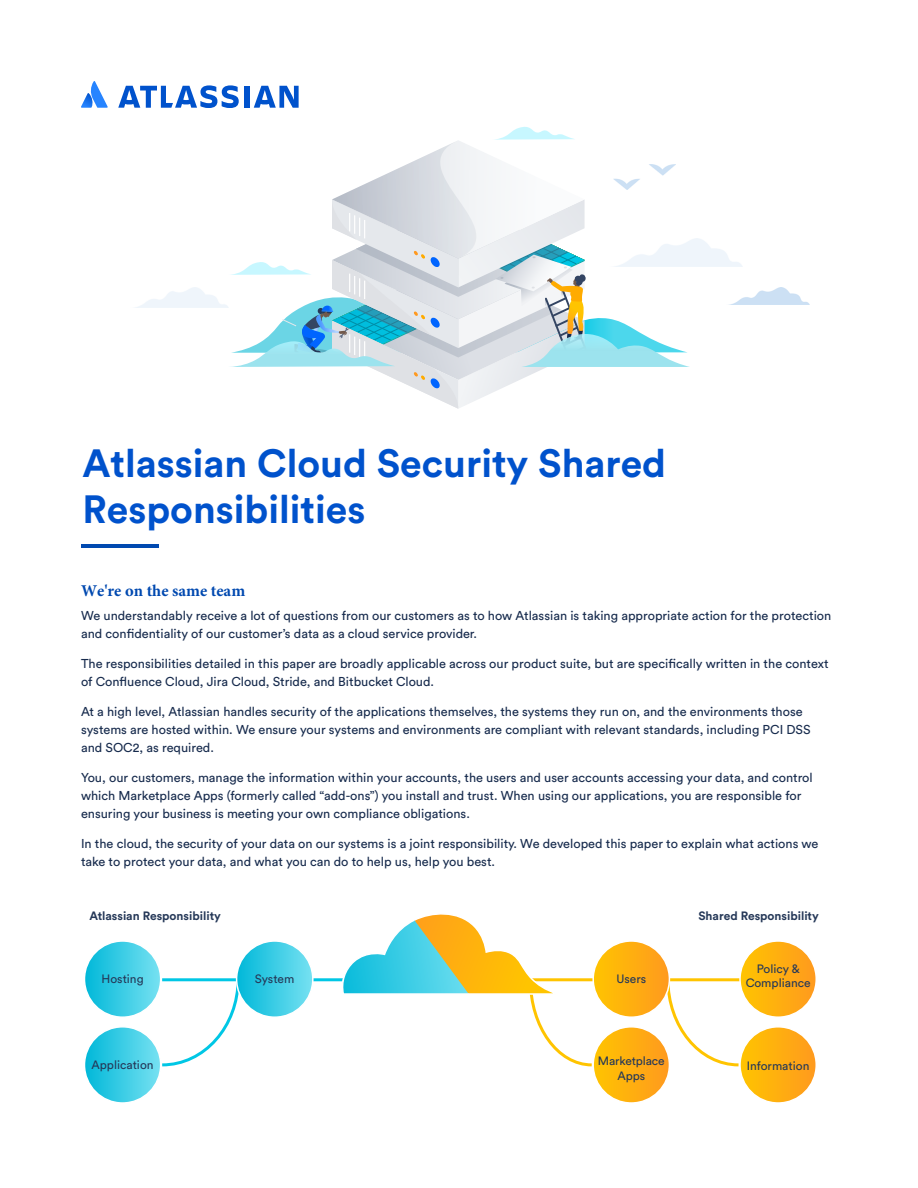
<style>
.page{position:relative;width:918px;height:1188px;background:#fff}
.page>*{position:absolute;margin:0;border:0;box-sizing:border-box;transform-origin:0 0}
.t1{font:700 39px/46.8px "Circular Pro";color:#0052cc}
.t2{font:700 16.5px "Minion Pro";color:#0049b0}
.t3{font:12.75px/18px "Circular Pro";color:#172b4d}
.t4{font:12px/14.4px "Circular Pro";color:#253858;text-align:center}
.t5{font:700 12px "Circular Pro";color:#253858}
</style>
<div class="page">
<hr style="left:81px;top:544px;width:78px;height:4px;background:#0049b0">
<img style="left:733px;top:287px;width:76px;height:17px">
<svg style="left:228px;top:127px;width:462px;height:282px"></svg>
<svg style="left:667px;top:981px;width:72px;height:86px"></svg>
<svg style="left:162px;top:981px;width:77px;height:86px"></svg>
<hr style="left:162px;top:978px;width:218px;height:3px;background:#00c7e5">
<svg style="left:84px;top:941px;width:77px;height:76px;background:#41cee6"></svg>
<div style="left:84px;top:940px;width:77px;height:78px;border:2px solid #fff;border-radius:50%"></div>
<hr style="left:532px;top:978px;width:270px;height:3px;background:#ffc400">
<svg style="left:84px;top:1027px;width:77px;height:76px;background:#41cee6"></svg>
<div style="left:84px;top:1026px;width:77px;height:78px;border:2px solid #fff;border-radius:50%"></div>
<svg style="left:237px;top:941px;width:76px;height:76px;background:#40cde5"></svg>
<div style="left:236px;top:940px;width:78px;height:78px;border:2px solid #fff;border-radius:50%"></div>
<svg style="left:740px;top:941px;width:76px;height:76px;background:#ffb015"></svg>
<div style="left:739px;top:940px;width:78px;height:78px;border:2px solid #fff;border-radius:50%"></div>
<svg style="left:740px;top:1027px;width:76px;height:76px;background:#ffb015"></svg>
<div style="left:739px;top:1026px;width:78px;height:78px;border:2px solid #fff;border-radius:50%"></div>
<svg style="left:593px;top:941px;width:76px;height:76px;background:#ffb015"></svg>
<div style="left:592px;top:940px;width:78px;height:78px;border:2px solid #fff;border-radius:50%"></div>
<svg style="left:593px;top:1027px;width:76px;height:76px;background:#ffb015"></svg>
<div style="left:592px;top:1026px;width:78px;height:78px;border:2px solid #fff;border-radius:50%"></div>
<svg style="left:341px;top:914px;width:254px;height:154px"></svg>
<svg style="left:81px;top:81px;width:27px;height:27px"></svg>
<div style="left:245px;top:86px;width:5px;height:22px;background:#0052cc"></div>
<svg style="left:118px;top:85px;width:121px;height:23px"></svg>
<svg style="left:254px;top:86px;width:45px;height:22px"></svg>
<h1 class="t1" style="left:82px;top:438px;width:585px">Atlassian Cloud Security Shared<br>Responsibilities</h1>
<p class="t2" style="left:81px;top:579px;width:166px">We're on the same team</p>
<p class="t3" style="left:81px;top:606px;width:752px">We understandably receive a lot of questions from our customers as to how Atlassian is taking appropriate action for the protection and confidentiality of our customer’s data as a cloud service provider.</p>
<p class="t3" style="left:81px;top:654px;width:749px">The responsibilities detailed in this paper are broadly applicable across our product suite, but are specifically written in the context of Confluence Cloud, Jira Cloud, Stride, and Bitbucket Cloud.</p>
<p class="t3" style="left:81px;top:702px;width:731px">At a high level, Atlassian handles security of the applications themselves, the systems they run on, and the environments those systems are hosted within. We ensure your systems and environments are compliant with relevant standards, including PCI DSS and SOC2, as required.</p>
<p class="t3" style="left:81px;top:768px;width:733px">You, our customers, manage the information within your accounts, the users and user accounts accessing your data, and control which Marketplace Apps (formerly called “add-ons”) you install and trust. When using our applications, you are responsible for ensuring your business is meeting your own compliance obligations.</p>
<p class="t3" style="left:81px;top:834px;width:739px">In the cloud, the security of your data on our systems is a joint responsibility. We developed this paper to explain what actions we take to protect your data, and what you can do to help us, help you best.</p>
<p class="t5" style="left:90px;top:907px;width:133px">Atlassian Responsibility</p>
<p class="t5" style="left:698px;top:907px;width:122px">Shared Responsibility</p>
<p class="t4" style="left:102px;top:971px;width:44px">Hosting</p>
<p class="t4" style="left:92px;top:1057px;width:64px">Application</p>
<p class="t4" style="left:255px;top:971px;width:41px">System</p>
<p class="t4" style="left:616px;top:971px;width:31px">Users</p>
<p class="t4" style="left:598px;top:1053px;width:68px">Marketplace<br>Apps</p>
<p class="t4" style="left:746px;top:961px;width:66px">Policy &amp;<br>Compliance</p>
<p class="t4" style="left:747px;top:1058px;width:64px">Information</p>
</div>
